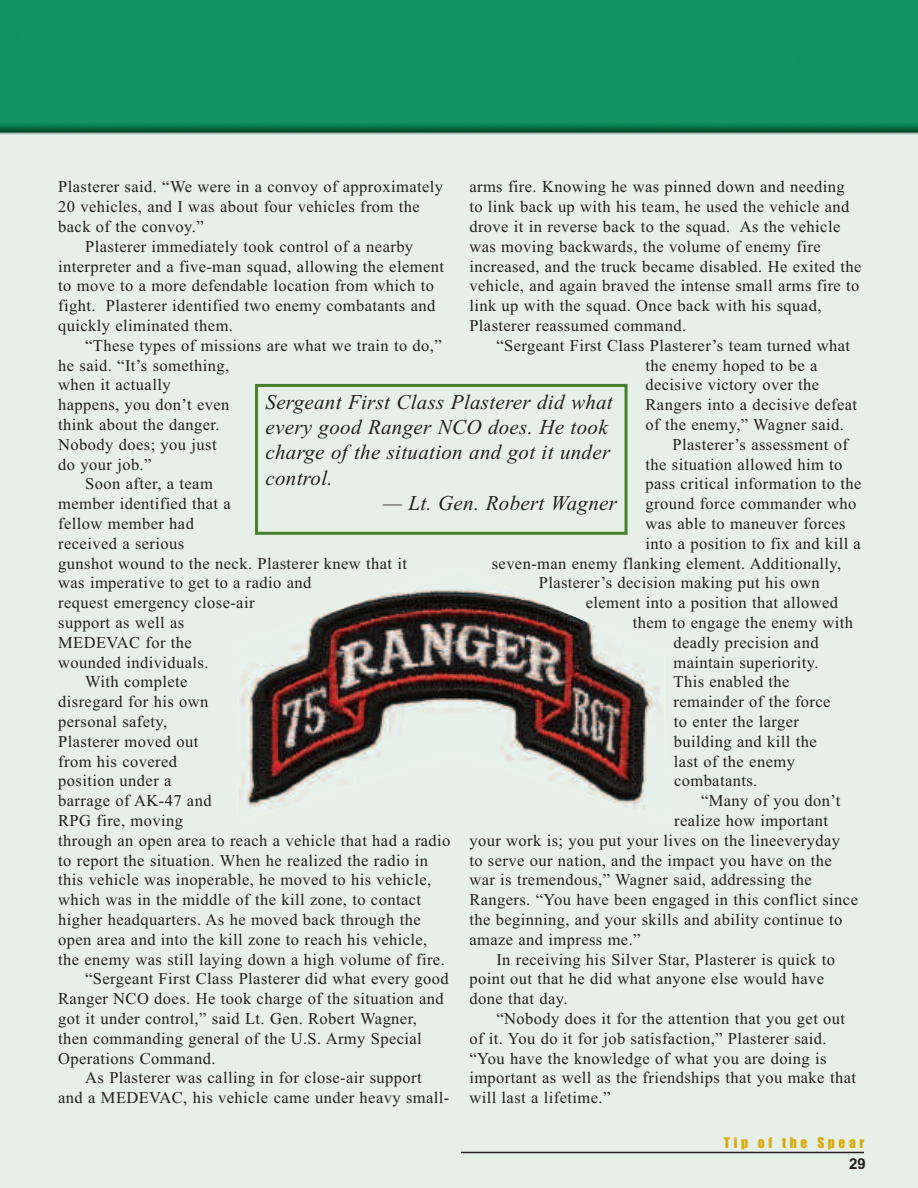
<style>
.page{position:relative;width:918px;height:1188px;background:#fff}
.page>*{position:absolute;margin:0;border:0;box-sizing:border-box;transform-origin:0 0}
.t1{font:italic 21px/25.2px "Times New Roman";letter-spacing:.015em;color:#231f20}
.t2{font:16.5px/19.8px "Times New Roman";letter-spacing:.025em;color:#231f20}
.t3{font:700 15px "Arial";color:#231f20}
.t4{font:13.5px "Impact";letter-spacing:.27em;color:#d9ac0c}
</style>
<div class="page">
<img style="left:0;top:0;width:918px;height:1188px">
<hr style="left:461px;top:1152px;width:403px;height:1px;background:#231f20">
<img style="left:238px;top:568px;width:427px;height:253px">
<div style="left:255px;top:384px;width:373px;height:151px;border:3px solid #45802a"></div>
<p class="t2" style="left:58px;top:177px;width:386px">Plasterer said. “We were in a convoy of approximately</p>
<p class="t2" style="left:58px;top:197px;width:363px">20 vehicles, and I was about four vehicles from the</p>
<p class="t2" style="left:58px;top:216px;width:147px">back of the convoy.”</p>
<p class="t2" style="left:85px;top:236px;width:330px">Plasterer immediately took control of a nearby</p>
<p class="t2" style="left:58px;top:256px;width:387px">interpreter and a five-man squad, allowing the element</p>
<p class="t2" style="left:58px;top:276px;width:377px">to move to a more defendable location from which to</p>
<p class="t2" style="left:58px;top:296px;width:379px">fight. Plasterer identified two enemy combatants and</p>
<p class="t2" style="left:58px;top:315px;width:176px">quickly eliminated them.</p>
<p class="t2" style="left:85px;top:335px;width:358px">“These types of missions are what we train to do,”</p>
<p class="t2" style="left:58px;top:355px;width:173px">he said. “It’s something,</p>
<p class="t2" style="left:58px;top:375px;width:114px">when it actually</p>
<p class="t2" style="left:58px;top:395px;width:173px">happens, you don’t even</p>
<p class="t2" style="left:58px;top:414px;width:163px">think about the danger.</p>
<p class="t2" style="left:58px;top:434px;width:160px">Nobody does; you just</p>
<p class="t2" style="left:58px;top:454px;width:95px">do your job.”</p>
<p class="t2" style="left:85px;top:474px;width:129px">Soon after, a team</p>
<p class="t2" style="left:58px;top:494px;width:174px">member identified that a</p>
<p class="t2" style="left:58px;top:513px;width:137px">fellow member had</p>
<p class="t2" style="left:58px;top:533px;width:128px">received a serious</p>
<p class="t2" style="left:58px;top:553px;width:350px">gunshot wound to the neck. Plasterer knew that it</p>
<p class="t2" style="left:58px;top:573px;width:255px">was imperative to get to a radio and</p>
<p class="t2" style="left:58px;top:593px;width:198px">request emergency close-air</p>
<p class="t2" style="left:58px;top:612px;width:128px">support as well as</p>
<p class="t2" style="left:58px;top:632px;width:135px">MEDEVAC for the</p>
<p class="t2" style="left:58px;top:652px;width:152px">wounded individuals.</p>
<p class="t2" style="left:85px;top:672px;width:104px">With complete</p>
<p class="t2" style="left:58px;top:692px;width:152px">disregard for his own</p>
<p class="t2" style="left:58px;top:711px;width:111px">personal safety,</p>
<p class="t2" style="left:58px;top:731px;width:142px">Plasterer moved out</p>
<p class="t2" style="left:58px;top:751px;width:120px">from his covered</p>
<p class="t2" style="left:58px;top:771px;width:115px">position under a</p>
<p class="t2" style="left:58px;top:791px;width:155px">barrage of AK-47 and</p>
<p class="t2" style="left:58px;top:810px;width:126px">RPG fire, moving</p>
<p class="t2" style="left:58px;top:830px;width:394px">through an open area to reach a vehicle that had a radio</p>
<p class="t2" style="left:58px;top:850px;width:371px">to report the situation. When he realized the radio in</p>
<p class="t2" style="left:58px;top:870px;width:374px">this vehicle was inoperable, he moved to his vehicle,</p>
<p class="t2" style="left:58px;top:890px;width:364px">which was in the middle of the kill zone, to contact</p>
<p class="t2" style="left:58px;top:909px;width:364px">higher headquarters. As he moved back through the</p>
<p class="t2" style="left:58px;top:929px;width:371px">open area and into the kill zone to reach his vehicle,</p>
<p class="t2" style="left:58px;top:949px;width:388px">the enemy was still laying down a high volume of fire.</p>
<p class="t2" style="left:85px;top:969px;width:365px">“Sergeant First Class Plasterer did what every good</p>
<p class="t2" style="left:58px;top:989px;width:387px">Ranger NCO does. He took charge of the situation and</p>
<p class="t2" style="left:58px;top:1008px;width:360px">got it under control,” said Lt. Gen. Robert Wagner,</p>
<p class="t2" style="left:58px;top:1028px;width:365px">then commanding general of the U.S. Army Special</p>
<p class="t2" style="left:58px;top:1048px;width:159px">Operations Command.</p>
<p class="t2" style="left:85px;top:1068px;width:338px">As Plasterer was calling in for close-air support</p>
<p class="t2" style="left:58px;top:1088px;width:393px">and a MEDEVAC, his vehicle came under heavy small-</p>
<p class="t2" style="left:469px;top:177px;width:394px">arms fire. Knowing he was pinned down and needing to link back up with his team, he used the vehicle and drove it in reverse back to the squad. As the vehicle was moving backwards, the volume of enemy fire increased, and the truck became disabled. He exited the vehicle, and again braved the intense small arms fire to link up with the squad. Once back with his squad, Plasterer reassumed command.</p>
<p class="t2" style="left:496px;top:335px;width:355px">“Sergeant First Class Plasterer’s team turned what</p>
<p class="t2" style="left:646px;top:355px;width:173px">the enemy hoped to be a</p>
<p class="t2" style="left:646px;top:375px;width:175px">decisive victory over the</p>
<p class="t2" style="left:646px;top:395px;width:213px">Rangers into a decisive defeat</p>
<p class="t2" style="left:646px;top:414px;width:200px">of the enemy,” Wagner said.</p>
<p class="t2" style="left:673px;top:434px;width:177px">Plasterer’s assessment of</p>
<p class="t2" style="left:646px;top:454px;width:199px">the situation allowed him to</p>
<p class="t2" style="left:646px;top:474px;width:218px">pass critical information to the</p>
<p class="t2" style="left:646px;top:494px;width:212px">ground force commander who</p>
<p class="t2" style="left:646px;top:513px;width:202px">was able to maneuver forces</p>
<p class="t2" style="left:646px;top:533px;width:217px">into a position to fix and kill a</p>
<p class="t2" style="left:492px;top:553px;width:351px">seven-man enemy flanking element. Additionally,</p>
<p class="t2" style="left:539px;top:573px;width:282px">Plasterer’s decision making put his own</p>
<p class="t2" style="left:586px;top:593px;width:254px">element into a position that allowed</p>
<p class="t2" style="left:633px;top:612px;width:222px">them to engage the enemy with</p>
<p class="t2" style="left:673px;top:632px;width:147px">deadly precision and</p>
<p class="t2" style="left:673px;top:652px;width:147px">maintain superiority.</p>
<p class="t2" style="left:674px;top:672px;width:118px">This enabled the</p>
<p class="t2" style="left:674px;top:692px;width:158px">remainder of the force</p>
<p class="t2" style="left:674px;top:711px;width:127px">to enter the larger</p>
<p class="t2" style="left:674px;top:731px;width:144px">building and kill the</p>
<p class="t2" style="left:674px;top:751px;width:123px">last of the enemy</p>
<p class="t2" style="left:674px;top:771px;width:85px">combatants.</p>
<p class="t2" style="left:701px;top:791px;width:141px">“Many of you don’t</p>
<p class="t2" style="left:674px;top:810px;width:155px">realize how important</p>
<p class="t2" style="left:469px;top:830px;width:372px">your work is; you put your lives on the lineeveryday</p>
<p class="t2" style="left:469px;top:850px;width:364px">to serve our nation, and the impact you have on the</p>
<p class="t2" style="left:469px;top:870px;width:344px">war is tremendous,” Wagner said, addressing the</p>
<p class="t2" style="left:469px;top:890px;width:390px">Rangers. “You have been engaged in this conflict since</p>
<p class="t2" style="left:469px;top:909px;width:374px">the beginning, and your skills and ability continue to</p>
<p class="t2" style="left:469px;top:929px;width:173px">amaze and impress me.”</p>
<p class="t2" style="left:496px;top:949px;width:340px">In receiving his Silver Star, Plasterer is quick to</p>
<p class="t2" style="left:469px;top:969px;width:356px">point out that he did what anyone else would have</p>
<p class="t2" style="left:469px;top:989px;width:100px">done that day.</p>
<p class="t2" style="left:496px;top:1008px;width:350px">“Nobody does it for the attention that you get out</p>
<p class="t2" style="left:469px;top:1028px;width:359px">of it. You do it for job satisfaction,” Plasterer said.</p>
<p class="t2" style="left:469px;top:1048px;width:359px">“You have the knowledge of what you are doing is</p>
<p class="t2" style="left:469px;top:1068px;width:388px">important as well as the friendships that you make that</p>
<p class="t2" style="left:469px;top:1088px;width:142px">will last a lifetime.”</p>
<p class="t1" style="left:266px;top:389px;width:349px">Sergeant First Class Plasterer did what every good Ranger NCO does. He took charge of the situation and got it under control.</p>
<p class="t1" style="left:383px;top:490px;width:235px">— Lt. Gen. Robert Wagner</p>
<p class="t4" style="left:724px;top:1135px;width:142px">Tip of the Spear</p>
<p class="t3" style="left:849px;top:1155px;width:18px">29</p>
</div>
